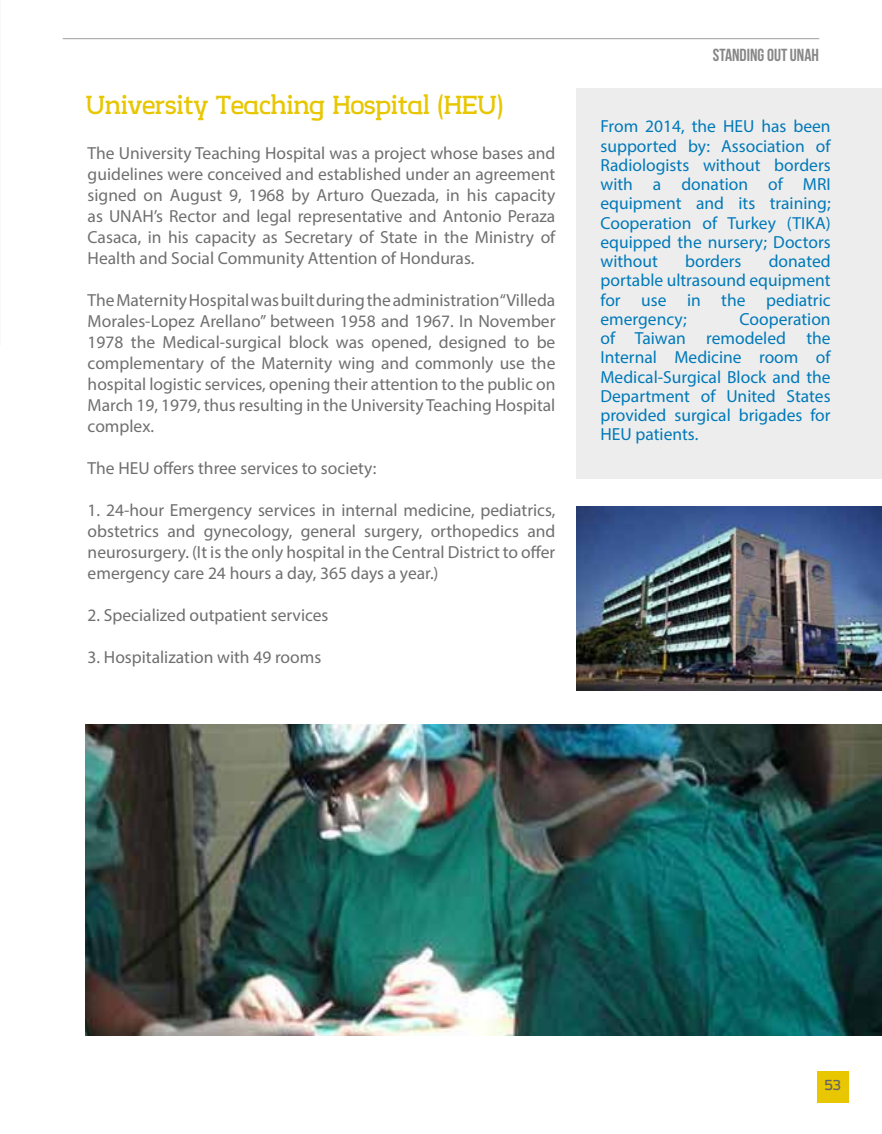
<style>
.page{position:relative;width:882px;height:1134px;background:#fff}
.page>*{position:absolute;margin:0;border:0;box-sizing:border-box;transform-origin:0 0}
.t1{font:31.5px "Creativ Zoo Serif";color:#e8c600}
.t2{font:17.5px/21px "Myriad Pro";color:#706f6f;text-align:justify}
.t3{font:17.5px/19.2px "Myriad Pro";color:#0079b9;text-align:justify}
.t4{font:17.5px "Bebas Neue";color:#878787}
.t5{font:17.5px "Creativ Zoo Serif";color:#646363}
</style>
<div class="page">
<div style="left:817px;top:1071px;width:32px;height:32px;background:#e8c600"></div>
<hr style="left:63px;top:38px;width:756px;height:1px;background:#9d9d9c">
<img style="left:577px;top:507px;width:305px;height:184px">
<div style="left:577px;top:88px;width:305px;height:391px;background:#ededed"></div>
<img style="left:86px;top:724px;width:796px;height:312px">
<h1 class="t1" style="left:86px;top:80px;width:419px">University Teaching Hospital (HEU)</h1>
<p class="t2" style="left:88px;top:143px;width:469px">The University Teaching Hospital was a project whose bases and guidelines were conceived and established under an agreement signed on August 9, 1968 by Arturo Quezada, in his capacity as UNAH’s Rector and legal representative and Antonio Peraza Casaca, in his capacity as Secretary of State in the Ministry of Health and Social Community Attention of Honduras.</p>
<p class="t2" style="left:88px;top:290px;width:469px">The Maternity Hospital was built during the administration “Villeda Morales-Lopez Arellano” between 1958 and 1967. In November 1978 the Medical-surgical block was opened, designed to be complementary of the Maternity wing and commonly use the hospital logistic services, opening their attention to the public on March 19, 1979, thus resulting in the University Teaching Hospital complex.</p>
<p class="t2" style="left:88px;top:458px;width:290px">The HEU offers three services to society:</p>
<p class="t2" style="left:88px;top:500px;width:469px">1. 24-hour Emergency services in internal medicine, pediatrics, obstetrics and gynecology, general surgery, orthopedics and neurosurgery. (It is the only hospital in the Central District to offer emergency care 24 hours a day, 365 days a year.)</p>
<p class="t2" style="left:88px;top:605px;width:242px">2. Specialized outpatient services</p>
<p class="t2" style="left:88px;top:647px;width:235px">3. Hospitalization with 49 rooms</p>
<p class="t4" style="left:713px;top:46px;width:108px">STANDING OUT UNAH</p>
<p class="t3" style="left:600px;top:117px;width:232px">From 2014, the HEU has been supported by: Association of Radiologists without borders with a donation of MRI equipment and its training; Cooperation of Turkey (TIKA) equipped the nursery; Doctors without</p>
<p class="t3" style="left:600px;top:251px;width:232px;text-indent:168px">donated portable ultrasound equipment for use in the pediatric emergency;</p>
<p class="t3" style="left:685px;top:251px;width:58px">borders</p>
<p class="t3" style="left:600px;top:309px;width:232px;text-indent:139px">Cooperation of Taiwan remodeled the Internal Medicine room of Medical-Surgical Block and the Department of United States provided surgical brigades for HEU patients.</p>
<p class="t5" style="left:825px;top:1071px;width:18px">53</p>
</div>
